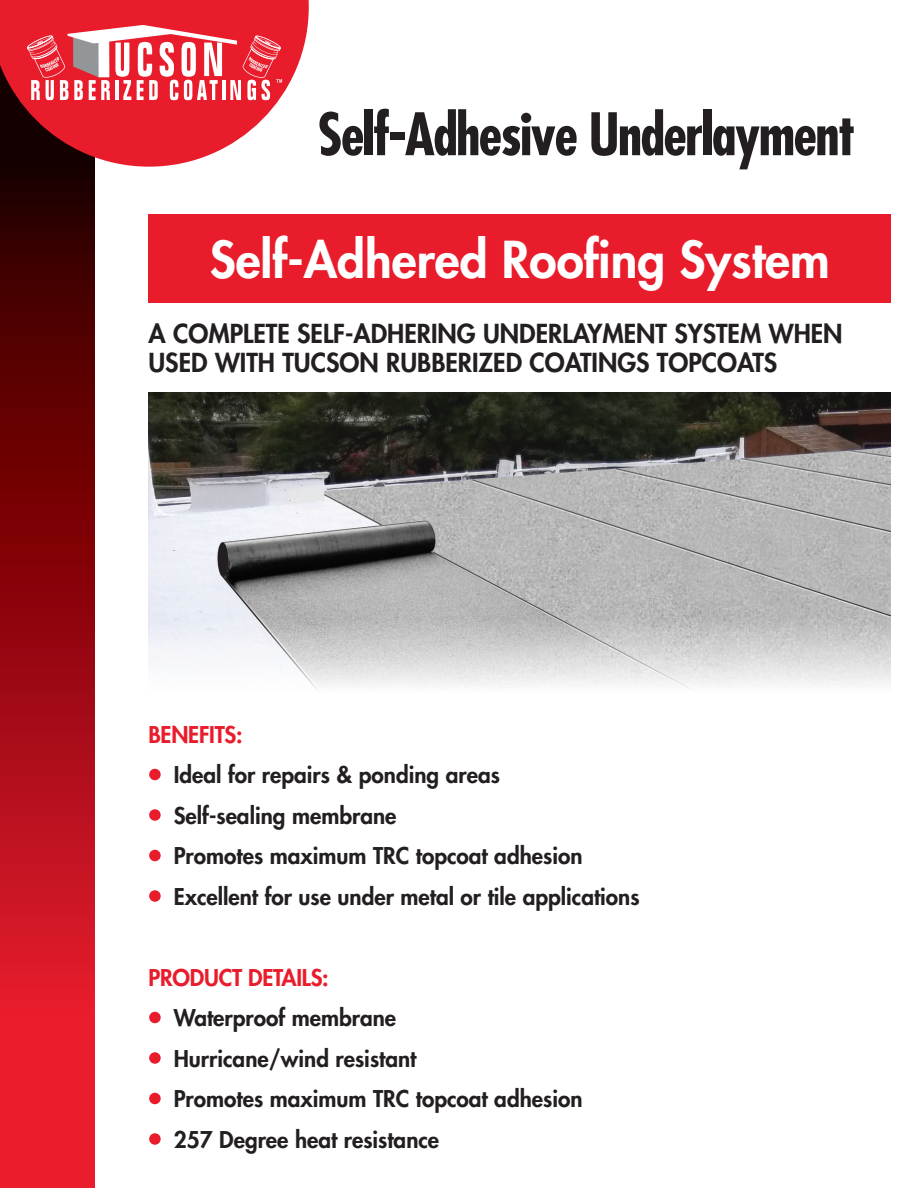
<style>
.page{position:relative;width:918px;height:1188px;background:#fff}
.page>*{position:absolute;margin:0;border:0;box-sizing:border-box;transform-origin:0 0}
.t1{font:700 condensed 57px "Futura";letter-spacing:-.03em;color:#231f20}
.t2{font:800 49.5px "Futura";color:#fff}
.t3{font:800 25.5px/28.5px "Futura";color:#231f20}
.t4{font:800 22.5px "Futura";color:#231f20}
.t5{font:800 22.5px "Futura";letter-spacing:-.01em;color:#e91c2c}
.s1{color:#e91c2c}
</style>
<div class="page">
<svg style="left:0;top:167px;width:94px;height:1021px;background:#980b14"></svg>
<svg style="left:0;top:0;width:309px;height:167px;fill:#e91c2c"></svg>
<svg style="left:27px;top:25px;width:255px;height:75px"></svg>
<div style="left:148px;top:214px;width:743px;height:89px;background:#e91c2c"></div>
<img style="left:148px;top:393px;width:743px;height:296px">
<h1 class="t1" style="left:318px;top:99px;width:539px">Self-Adhesive Underlayment</h1>
<h2 class="t2" style="left:210px;top:229px;width:621px">Self-Adhered Roofing System</h2>
<p class="t3" style="left:148px;top:320px;width:696px">A COMPLETE SELF-ADHERING UNDERLAYMENT SYSTEM WHEN<br>USED WITH TUCSON RUBBERIZED COATINGS TOPCOATS</p>
<p class="t5" style="left:148px;top:720px;width:96px">BENEFITS:</p>
<p class="t4" style="left:148px;top:760px;width:353px"><span class="s1">•</span> Ideal for repairs &amp; ponding areas</p>
<p class="t4" style="left:148px;top:801px;width:250px"><span class="s1">•</span> Self-sealing membrane</p>
<p class="t4" style="left:148px;top:841px;width:436px"><span class="s1">•</span> Promotes maximum TRC topcoat adhesion</p>
<p class="t4" style="left:148px;top:882px;width:493px"><span class="s1">•</span> Excellent for use under metal or tile applications</p>
<p class="t5" style="left:148px;top:963px;width:182px">PRODUCT DETAILS:</p>
<p class="t4" style="left:148px;top:1003px;width:249px"><span class="s1">•</span> Waterproof membrane</p>
<p class="t4" style="left:148px;top:1044px;width:269px"><span class="s1">•</span> Hurricane/wind resistant</p>
<p class="t4" style="left:148px;top:1084px;width:436px"><span class="s1">•</span> Promotes maximum TRC topcoat adhesion</p>
<p class="t4" style="left:148px;top:1125px;width:292px"><span class="s1">•</span> 257 Degree heat resistance</p>
</div>
